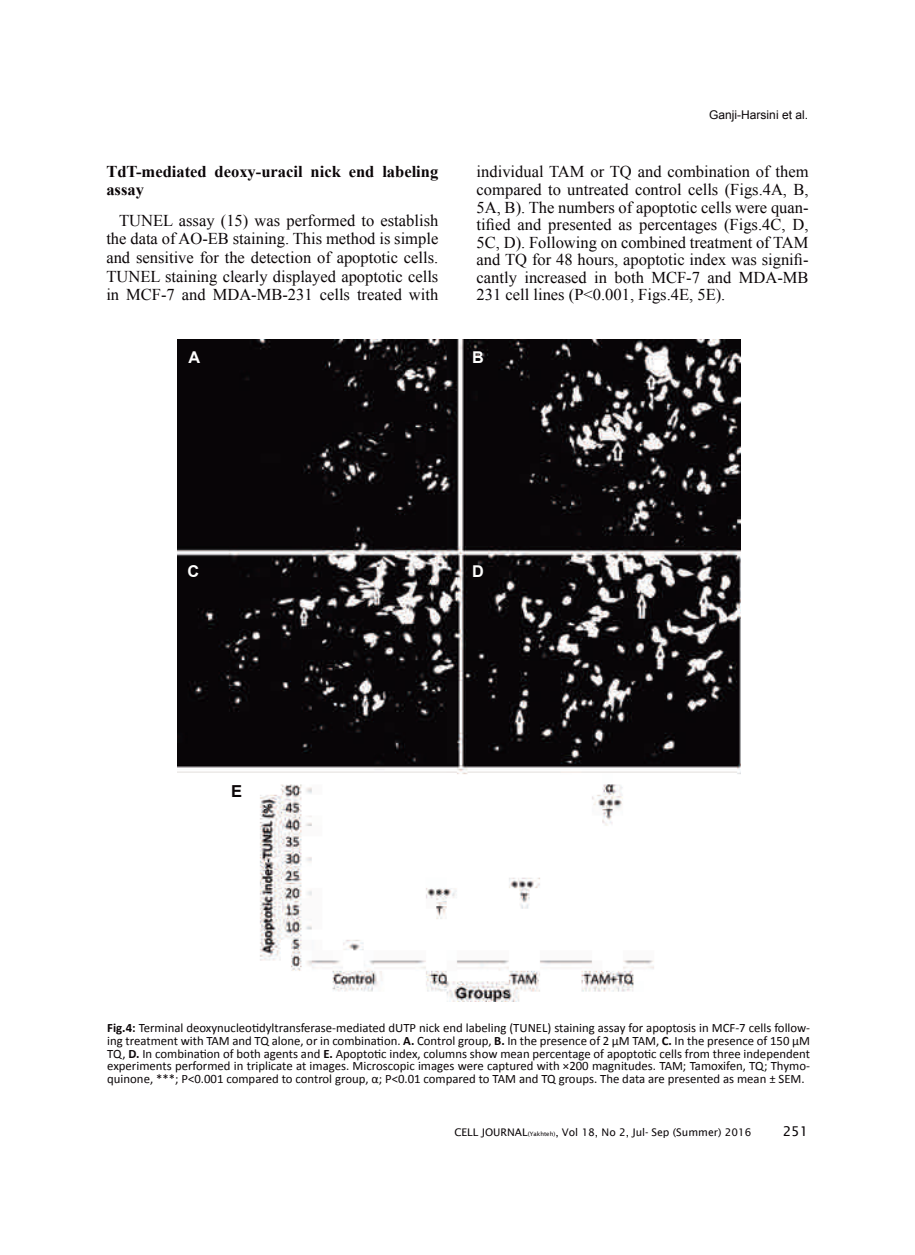
<style>
.page{position:relative;width:915px;height:1255px;background:#fff}
.page>*{position:absolute;margin:0;border:0;box-sizing:border-box;transform-origin:0 0}
.t1{font:16.5px/17.5px "Times New Roman";color:#0b0608;text-align:justify}
.t2{font:700 16.5px/18px "Times New Roman";color:#0b0608}
.t3{font:700 16.5px "Arial";color:#0b0608}
.t4{font:700 16.2px "Arial";color:#fefefd}
.t5{font:13.5px "Lucida Sans";color:#0b0608}
.t6{font:12.75px/12.8px "Calibri";color:#0b0608;text-align:justify}
.t7{font:12px "Arial";color:#0b0608}
.t8{font:10.5px "Lucida Sans";color:#0b0608}
.s1{font-weight:700}
.s2{font-size:6px}
</style>
<div class="page">
<img style="left:177px;top:339px;width:562px;height:662px">
<p class="t2" style="left:106px;top:163px;width:333px">TdT-mediated deoxy-uracil nick end labeling assay</p>
<p class="t1" style="left:106px;top:211px;width:333px;line-height:18.6px;text-indent:13px">TUNEL assay (15) was performed to establish the data of AO-EB staining. This method is simple and sensitive for the detection of apoptotic cells.<br>TUNEL staining clearly displayed apoptotic cells in MCF-7 and MDA-MB-231 cells treated with</p>
<p class="t4" style="left:188px;top:348px;width:13px">A</p>
<p class="t7" style="left:709px;top:108px;width:100px">Ganji-Harsini et al.</p>
<p class="t1" style="left:476px;top:163px;width:333px">individual TAM or TQ and combination of them compared to untreated control cells (Figs.4A, B, 5A, B). The numbers of apoptotic cells were quan&shy;tified and presented as percentages (Figs.4C, D, 5C, D). Following on combined treatment of TAM and TQ for 48 hours, apoptotic index was signifi&shy;cantly increased in both MCF-7 and MDA-MB 231 cell lines (P&lt;0.001, Figs.4E, 5E).</p>
<p class="t4" style="left:472px;top:348px;width:13px">B</p>
<p class="t4" style="left:187px;top:562px;width:13px">C</p>
<p class="t4" style="left:472px;top:562px;width:13px">D</p>
<p class="t3" style="left:231px;top:781px;width:13px">E</p>
<p class="t6" style="left:107px;top:1022px;width:704px"><span class="s1">Fig.4:</span> Terminal deoxynucleotidyltransferase-mediated dUTP nick end labeling (TUNEL) staining assay for apoptosis in MCF-7 cells follow&shy;ing treatment with TAM and TQ alone, or in combination. <span class="s1">A.</span> Control group, <span class="s1">B.</span> In the presence of 2 µM TAM, <span class="s1">C.</span> In the presence of 150 µM TQ, <span class="s1">D.</span> In combination of both agents and <span class="s1">E.</span> Apoptotic index, columns show mean percentage of apoptotic cells from three independent experiments performed in triplicate at images. Microscopic images were captured with ×200 magnitudes. TAM; Tamoxifen, TQ; Thymo&shy;quinone, ***; P&lt;0.001 compared to control group, α; P&lt;0.01 compared to TAM and TQ groups. The data are presented as mean ± SEM.</p>
<p class="t8" style="left:454px;top:1125px;width:298px">CELL JOURNAL<span class="s2">(Yakhteh)</span>, Vol 18, No 2, Jul- Sep (Summer) 2016</p>
<p class="t5" style="left:782px;top:1122px;width:27px">251</p>
</div>
